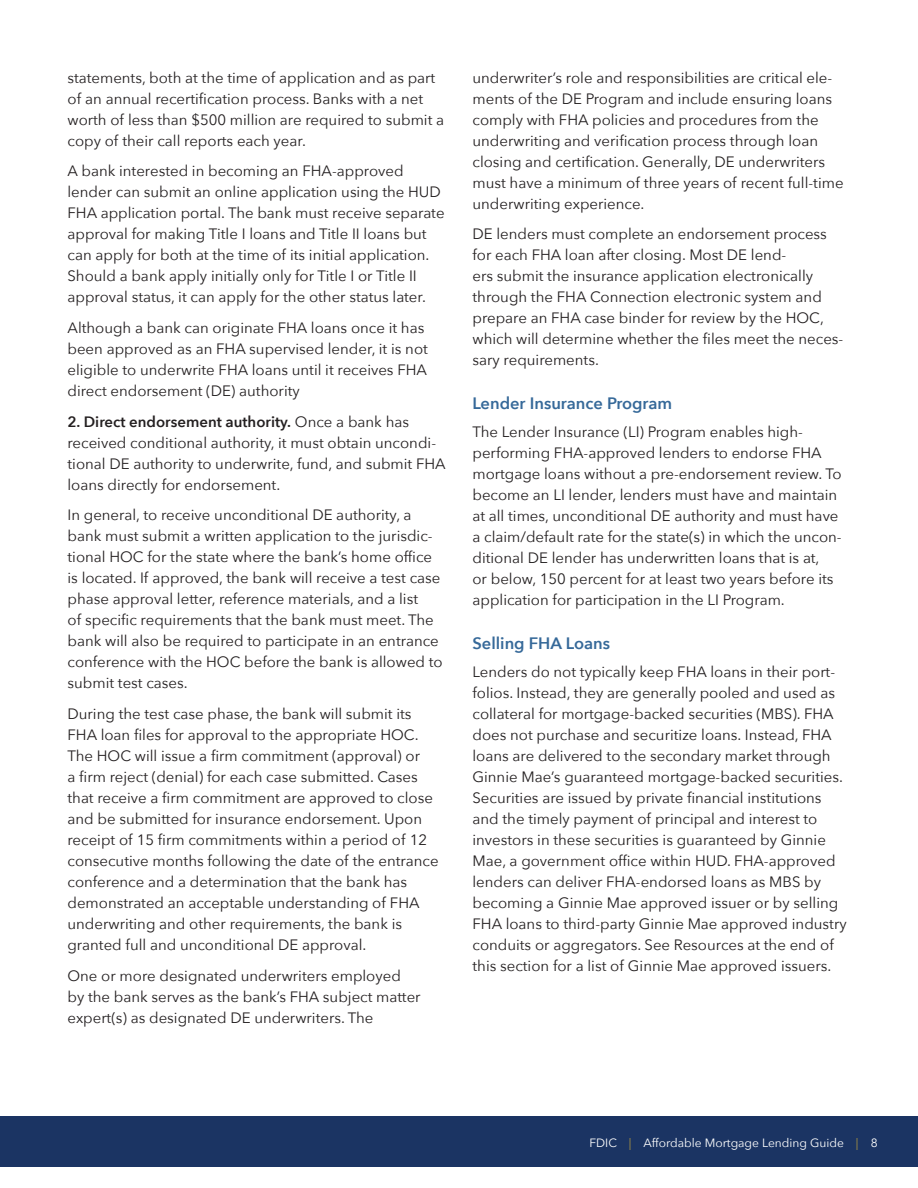
<style>
.page{position:relative;width:918px;height:1188px;background:#fff}
.page>*{position:absolute;margin:0;border:0;box-sizing:border-box;transform-origin:0 0}
.t1{font:600 16.5px "Avenir Next";color:#366999}
.t2{font:15px/21px "Avenir Next";color:#231f20}
.t3{font:12px "Avenir Next";color:#fff}
.s1{font-weight:600}
.s2{color:#ad9441}
</style>
<div class="page">
<div style="left:0;top:1116px;width:918px;height:50px;background:#1b3463"></div>
<p class="t2" style="left:68px;top:66px;width:369px">statements, both at the time of application and as part</p>
<p class="t2" style="left:68px;top:87px;width:357px">of an annual recertification process. Banks with a net</p>
<p class="t2" style="left:68px;top:108px;width:378px">worth of less than $500 million are required to submit a copy of their call reports each year.</p>
<p class="t2" style="left:68px;top:160px;width:379px">A bank interested in becoming an FHA-approved lender can submit an online application using the HUD<br>FHA application portal. The bank must receive separate</p>
<p class="t2" style="left:68px;top:223px;width:363px">approval for making Title I loans and Title II loans but can apply for both at the time of its initial application.<br>Should a bank apply initially only for Title I or Title II approval status, it can apply for the other status later.</p>
<p class="t2" style="left:68px;top:317px;width:362px">Although a bank can originate FHA loans once it has been approved as an FHA supervised lender, it is not eligible to underwrite FHA loans until it receives FHA</p>
<p class="t2" style="left:68px;top:380px;width:234px">direct endorsement (DE) authority</p>
<p class="t2" style="left:68px;top:410px;width:370px"><span class="s1">2. Direct endorsement authority.</span> Once a bank has received conditional authority, it must obtain uncondi-</p>
<p class="t2" style="left:68px;top:452px;width:380px">tional DE authority to underwrite, fund, and submit FHA</p>
<p class="t2" style="left:68px;top:473px;width:214px">loans directly for endorsement.</p>
<p class="t2" style="left:68px;top:504px;width:367px">In general, to receive unconditional DE authority, a bank must submit a written application to the jurisdic-</p>
<p class="t2" style="left:68px;top:546px;width:366px">tional HOC for the state where the bank’s home office</p>
<p class="t2" style="left:68px;top:567px;width:374px">is located. If approved, the bank will receive a test case phase approval letter, reference materials, and a list</p>
<p class="t2" style="left:68px;top:609px;width:368px">of specific requirements that the bank must meet. The</p>
<p class="t2" style="left:68px;top:630px;width:373px">bank will also be required to participate in an entrance</p>
<p class="t2" style="left:68px;top:651px;width:377px">conference with the HOC before the bank is allowed to</p>
<p class="t2" style="left:68px;top:672px;width:122px">submit test cases.</p>
<p class="t2" style="left:68px;top:703px;width:346px">During the test case phase, the bank will submit its</p>
<p class="t2" style="left:68px;top:724px;width:367px">FHA loan files for approval to the appropriate HOC.<br>The HOC will issue a firm commitment (approval) or<br>a firm reject (denial) for each case submitted. Cases that receive a firm commitment are approved to close</p>
<p class="t2" style="left:68px;top:808px;width:356px">and be submitted for insurance endorsement. Upon</p>
<p class="t2" style="left:68px;top:829px;width:361px">receipt of 15 firm commitments within a period of 12</p>
<p class="t2" style="left:68px;top:850px;width:373px">consecutive months following the date of the entrance conference and a determination that the bank has</p>
<p class="t2" style="left:68px;top:892px;width:354px">demonstrated an acceptable understanding of FHA</p>
<p class="t2" style="left:68px;top:913px;width:336px">underwriting and other requirements, the bank is granted full and unconditional DE approval.</p>
<p class="t2" style="left:68px;top:964px;width:335px">One or more designated underwriters employed</p>
<p class="t2" style="left:68px;top:985px;width:355px">by the bank serves as the bank’s FHA subject matter</p>
<p class="t2" style="left:68px;top:1006px;width:308px">expert(s) as designated DE underwriters. The</p>
<p class="t2" style="left:473px;top:66px;width:361px">underwriter’s role and responsibilities are critical ele-</p>
<p class="t2" style="left:473px;top:87px;width:361px">ments of the DE Program and include ensuring loans comply with FHA policies and procedures from the underwriting and verification process through loan closing and certification. Generally, DE underwriters</p>
<p class="t2" style="left:473px;top:171px;width:373px">must have a minimum of three years of recent full-time underwriting experience.</p>
<p class="t2" style="left:473px;top:223px;width:356px">DE lenders must complete an endorsement process for each FHA loan after closing. Most DE lend-<br>ers submit the insurance application electronically</p>
<p class="t2" style="left:473px;top:286px;width:372px">through the FHA Connection electronic system and prepare an FHA case binder for review by the HOC, which will determine whether the files meet the neces&shy;sary requirements.</p>
<h4 class="t1" style="left:472px;top:390px;width:201px">Lender Insurance Program</h4>
<p class="t2" style="left:472px;top:421px;width:351px">The Lender Insurance (LI) Program enables high&shy;performing FHA-approved lenders to endorse FHA</p>
<p class="t2" style="left:472px;top:463px;width:371px">mortgage loans without a pre-endorsement review. To become an LI lender, lenders must have and maintain at all times, unconditional DE authority and must have a claim/default rate for the state(s) in which the uncon&shy;ditional DE lender has underwritten loans that is at,<br>or below, 150 percent for at least two years before its</p>
<p class="t2" style="left:472px;top:589px;width:314px">application for participation in the LI Program.</p>
<h4 class="t1" style="left:472px;top:630px;width:139px">Selling FHA Loans</h4>
<p class="t2" style="left:472px;top:661px;width:364px">Lenders do not typically keep FHA loans in their port&shy;folios. Instead, they are generally pooled and used as</p>
<p class="t2" style="left:472px;top:703px;width:363px">collateral for mortgage-backed securities (MBS). FHA does not purchase and securitize loans. Instead, FHA</p>
<p class="t2" style="left:472px;top:745px;width:372px">loans are delivered to the secondary market through<br>Ginnie Mae’s guaranteed mortgage-backed securities.</p>
<p class="t2" style="left:472px;top:787px;width:351px">Securities are issued by private financial institutions</p>
<p class="t2" style="left:472px;top:808px;width:355px">and the timely payment of principal and interest to investors in these securities is guaranteed by Ginnie</p>
<p class="t2" style="left:472px;top:850px;width:365px">Mae, a government office within HUD. FHA-approved lenders can deliver FHA-endorsed loans as MBS by</p>
<p class="t2" style="left:472px;top:892px;width:367px">becoming a Ginnie Mae approved issuer or by selling</p>
<p class="t2" style="left:472px;top:913px;width:376px">FHA loans to third-party Ginnie Mae approved industry</p>
<p class="t2" style="left:472px;top:934px;width:363px">conduits or aggregators. See Resources at the end of this section for a list of Ginnie Mae approved issuers.</p>
<p class="t3" style="left:589px;top:1133px;width:290px">FDIC <span class="s2">|</span> Affordable Mortgage Lending Guide <span class="s2">|</span> 8</p>
</div>
